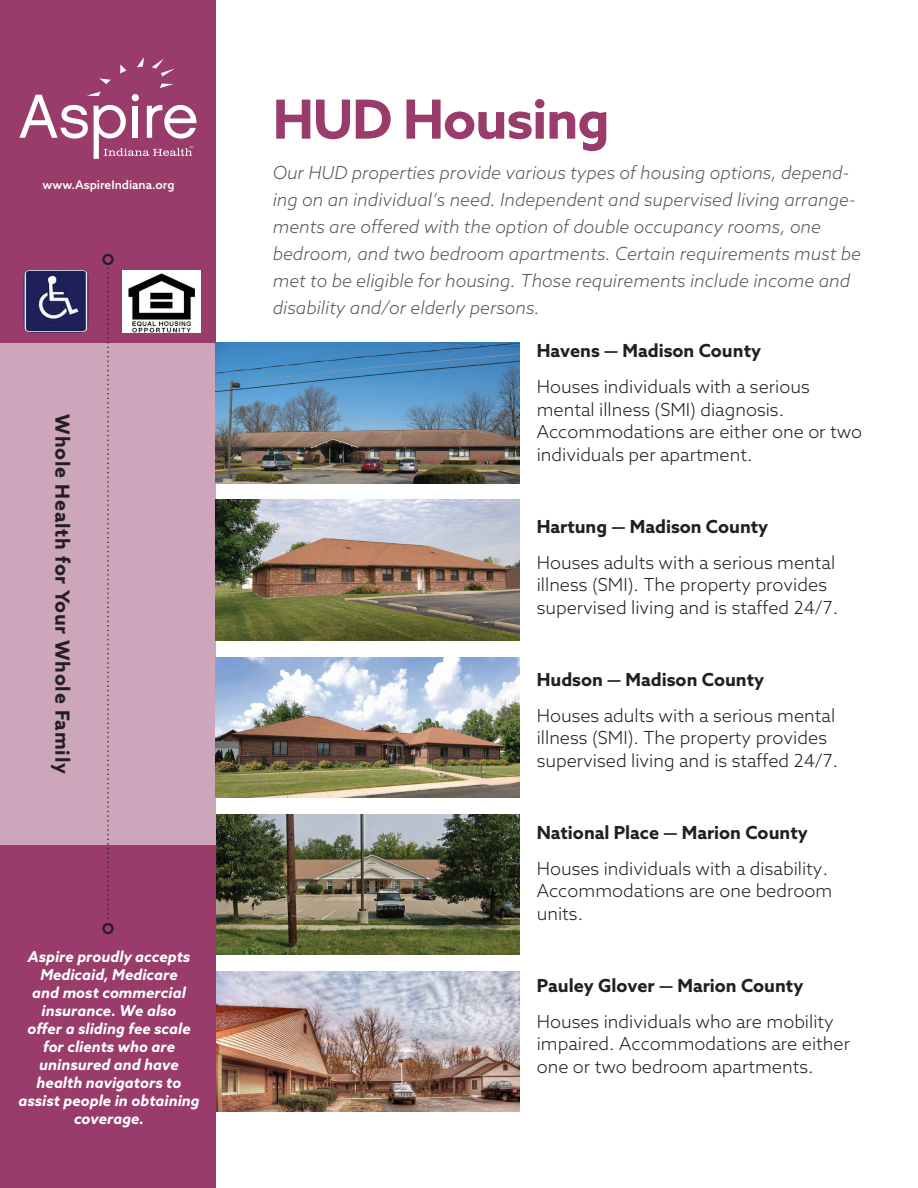
<style>
.page{position:relative;width:918px;height:1188px;background:#fff}
.page>*{position:absolute;margin:0;border:0;box-sizing:border-box;transform-origin:0 0}
.t1{font:700 54px "Azo Sans";letter-spacing:-.02em;color:#993c6b}
.t2{font:700 19.5px "Azo Sans";letter-spacing:.04em;color:#231f20}
.t3{font:300 18px/22.5px "Azo Sans";color:#231f20}
.t4{font:italic 300 18px/27px "Azo Sans";color:#57585a}
.t5{font:700 18px "Azo Sans";color:#231f20}
.t6{font:italic 700 15px/18px "Azo Sans";color:#fff;text-align:center}
.t7{font:500 12px "Azo Sans";color:#fff}
</style>
<div class="page">
<div style="left:0;top:0;width:216px;height:1188px;background:#993c6b"></div>
<div style="left:0;top:343px;width:216px;height:502px;background:#cea6bb"></div>
<svg style="left:107px;top:267px;width:2px;height:652px"></svg>
<div style="left:102px;top:254px;width:12px;height:11px;border:2px solid #231f20;border-radius:50%"></div>
<div style="left:102px;top:923px;width:12px;height:11px;border:2px solid #231f20;border-radius:50%"></div>
<svg style="left:19px;top:57px;width:178px;height:102px"></svg>
<img style="left:216px;top:343px;width:303px;height:140px">
<img style="left:216px;top:500px;width:303px;height:140px">
<img style="left:216px;top:657px;width:303px;height:140px">
<img style="left:216px;top:971px;width:304px;height:140px">
<img style="left:216px;top:814px;width:304px;height:140px">
<div style="left:122px;top:270px;width:79px;height:63px;background:#fff"></div>
<img style="left:129px;top:273px;width:65px;height:60px">
<img style="left:24px;top:270px;width:64px;height:63px">
<p class="t7" style="left:42px;top:177px;width:134px">www.AspireIndiana.org</p>
<p class="t2" style="left:75px;top:414px;width:361px;rotate:90deg">Whole Health for Your Whole Family</p>
<p class="t6" style="left:18px;top:948px;width:183px">Aspire proudly accepts<br>Medicaid, Medicare<br>and most commercial insurance. We also<br>offer a sliding fee scale for clients who are uninsured and have health navigators to assist people in obtaining coverage.</p>
<h1 class="t1" style="left:273px;top:84px;width:339px">HUD Housing</h1>
<p class="t4" style="left:273px;top:159px;width:590px">Our HUD properties provide various types of housing options, depend&shy;ing on an individual’s need. Independent and supervised living arrange&shy;ments are offered with the option of double occupancy rooms, one bedroom, and two bedroom apartments. Certain requirements must be met to be eligible for housing. Those requirements include income and disability and/or elderly persons.</p>
<p class="t5" style="left:537px;top:339px;width:226px">Havens — Madison County</p>
<p class="t3" style="left:537px;top:375px;width:327px">Houses individuals with a serious mental illness (SMI) diagnosis.<br>Accommodations are either one or two individuals per apartment.</p>
<p class="t5" style="left:537px;top:514px;width:233px">Hartung — Madison County</p>
<p class="t3" style="left:537px;top:551px;width:303px">Houses adults with a serious mental illness (SMI). The property provides supervised living and is staffed 24/7.</p>
<p class="t5" style="left:537px;top:667px;width:229px">Hudson — Madison County</p>
<p class="t3" style="left:537px;top:704px;width:303px">Houses adults with a serious mental illness (SMI). The property provides supervised living and is staffed 24/7.</p>
<p class="t5" style="left:537px;top:820px;width:273px">National Place — Marion County</p>
<p class="t3" style="left:537px;top:857px;width:297px">Houses individuals with a disability.<br>Accommodations are one bedroom units.</p>
<p class="t5" style="left:537px;top:973px;width:268px">Pauley Glover — Marion County</p>
<p class="t3" style="left:537px;top:1010px;width:315px">Houses individuals who are mobility impaired. Accommodations are either one or two bedroom apartments.</p>
</div>
